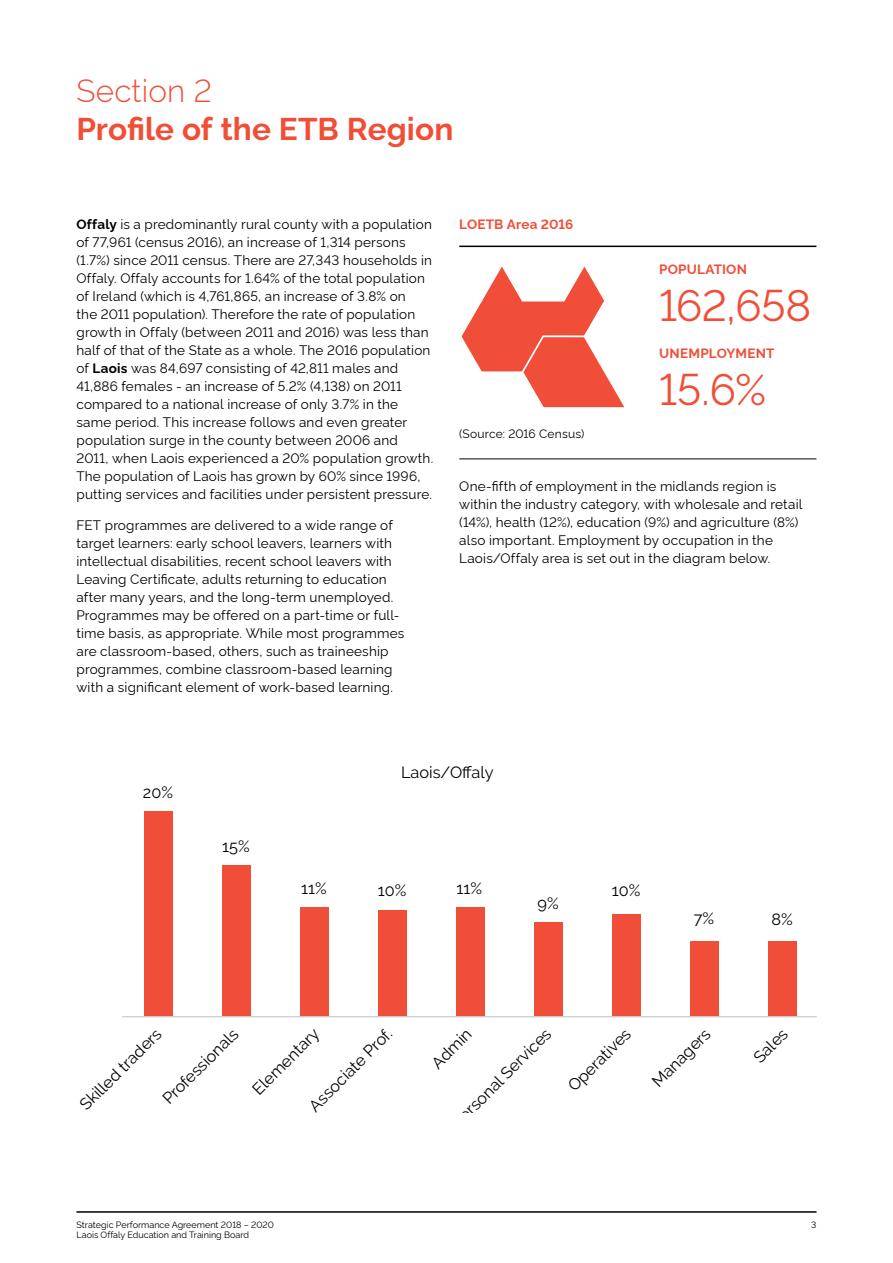
<style>
.page{position:relative;width:893px;height:1263px;background:#fff}
.page>*{position:absolute;margin:0;border:0;box-sizing:border-box;transform-origin:0 0}
.t1{font:43.5px "Rawline";letter-spacing:-.005em;color:#f04e37}
.t2{font:700 31.5px "Rawline";color:#f04e37}
.t3{font:300 31.5px "Rawline";letter-spacing:.005em;color:#f04e37}
.t4{font:16.35px "Raleway";color:#000}
.t5{font:13.5px/18px "Rawline";letter-spacing:.015em;color:#000}
.t6{font:700 13.5px "Rawline";letter-spacing:.015em;color:#f04e37}
.t7{font:12px "Rawline";letter-spacing:.015em;color:#000}
.t8{font:9px "Rawline";color:#000}
.s1{font-weight:700}
</style>
<div class="page">
<hr style="left:77px;top:1212px;width:739px;height:1px;background:#000">
<div style="left:144px;top:811px;width:28px;height:206px;background:#f04e38"></div>
<div style="left:222px;top:865px;width:28px;height:152px;background:#f04e38"></div>
<div style="left:300px;top:907px;width:28px;height:110px;background:#f04e38"></div>
<div style="left:378px;top:910px;width:28px;height:107px;background:#f04e38"></div>
<div style="left:456px;top:907px;width:28px;height:110px;background:#f04e38"></div>
<div style="left:534px;top:923px;width:28px;height:94px;background:#f04e38"></div>
<div style="left:612px;top:914px;width:28px;height:103px;background:#f04e38"></div>
<div style="left:690px;top:941px;width:28px;height:76px;background:#f04e38"></div>
<div style="left:768px;top:941px;width:28px;height:76px;background:#f04e38"></div>
<hr style="left:122px;top:1016px;width:694px;height:1px;background:#d1d3d4">
<hr style="left:459px;top:246px;width:357px;height:1px;background:#000">
<hr style="left:459px;top:458px;width:357px;height:1px;background:#000">
<svg style="left:462px;top:267px;width:162px;height:141px"></svg>
<h2 class="t3" style="left:77px;top:66px;width:137px">Section 2</h2>
<h2 class="t2" style="left:77px;top:104px;width:378px">Profile of the ETB Region</h2>
<p class="t5" style="left:76px;top:214px;width:358px"><span class="s1">Offaly</span> is a predominantly rural county with a population of 77,961 (census 2016), an increase of 1,314 persons (1.7%) since 2011 census. There are 27,343 households in Offaly. Offaly accounts for 1.64% of the total population of Ireland (which is 4,761,865, an increase of 3.8% on<br>the 2011 population). Therefore the rate of population growth in Offaly (between 2011 and 2016) was less than half of that of the State as a whole. The 2016 population of <span class="s1">Laois</span> was 84,697 consisting of 42,811 males and 41,886 females - an increase of 5.2% (4,138) on 2011 compared to a national increase of only 3.7% in the same period. This increase follows and even greater population surge in the county between 2006 and<br>2011, when Laois experienced a 20% population growth.<br>The population of Laois has grown by 60% since 1996, putting services and facilities under persistent pressure.</p>
<p class="t5" style="left:76px;top:515px;width:329px">FET programmes are delivered to a wide range of target learners: early school leavers, learners with intellectual disabilities, recent school leavers with Leaving Certificate, adults returning to education after many years, and the long-term unemployed.<br>Programmes may be offered on a part-time or full&shy;time basis, as appropriate. While most programmes are classroom-based, others, such as traineeship programmes, combine classroom-based learning with a significant element of work-based learning.</p>
<p class="t6" style="left:459px;top:214px;width:116px">LOETB Area 2016</p>
<p class="t7" style="left:459px;top:424px;width:127px">(Source: 2016 Census)</p>
<p class="t6" style="left:659px;top:259px;width:89px">POPULATION</p>
<h1 class="t1" style="left:659px;top:271px;width:154px">162,658</h1>
<p class="t6" style="left:659px;top:343px;width:117px">UNEMPLOYMENT</p>
<h1 class="t1" style="left:659px;top:355px;width:109px">15.6%</h1>
<p class="t5" style="left:459px;top:476px;width:345px">One-fifth of employment in the midlands region is within the industry category, with wholesale and retail (14%), health (12%), education (9%) and agriculture (8%) also important. Employment by occupation in the Laois/Offaly area is set out in the diagram below.</p>
<p class="t4" style="left:143px;top:782px;width:32px">20%</p>
<p class="t4" style="left:222px;top:836px;width:29px">15%</p>
<p class="t4" style="left:401px;top:763px;width:94px">Laois/Offaly</p>
<p class="t4" style="left:301px;top:878px;width:27px">11%</p>
<p class="t4" style="left:456px;top:878px;width:27px">11%</p>
<p class="t4" style="left:378px;top:881px;width:30px">10%</p>
<p class="t4" style="left:612px;top:881px;width:30px">10%</p>
<p class="t4" style="left:537px;top:894px;width:23px">9%</p>
<p class="t4" style="left:694px;top:908px;width:22px">7%</p>
<p class="t4" style="left:771px;top:909px;width:23px">8%</p>
<p class="t4" style="left:305px;top:1102px;width:111px;rotate:-45deg">Associate Prof.</p>
<p class="t4" style="left:428px;top:1059px;width:50px;rotate:-45deg">Admin</p>
<p class="t4" style="left:76px;top:1101px;width:109px;rotate:-45deg">Skilled traders</p>
<p class="t4" style="left:159px;top:1094px;width:101px;rotate:-45deg">Professionals</p>
<p class="t4" style="left:248px;top:1085px;width:88px;rotate:-45deg">Elementary</p>
<p class="t4" style="left:448px;top:1118px;width:135px;rotate:-45deg">Personal Services</p>
<p class="t4" style="left:564px;top:1081px;width:83px;rotate:-45deg">Operatives</p>
<p class="t4" style="left:648px;top:1077px;width:76px;rotate:-45deg">Managers</p>
<p class="t4" style="left:749px;top:1053px;width:42px;rotate:-45deg">Sales</p>
<p class="t8" style="left:77px;top:1217px;width:199px">Strategic Performance Agreement 2018 – 2020</p>
<p class="t8" style="left:811px;top:1217px;width:7px">3</p>
<p class="t8" style="left:77px;top:1228px;width:174px">Laois Offaly Education and Training Board</p>
</div>
